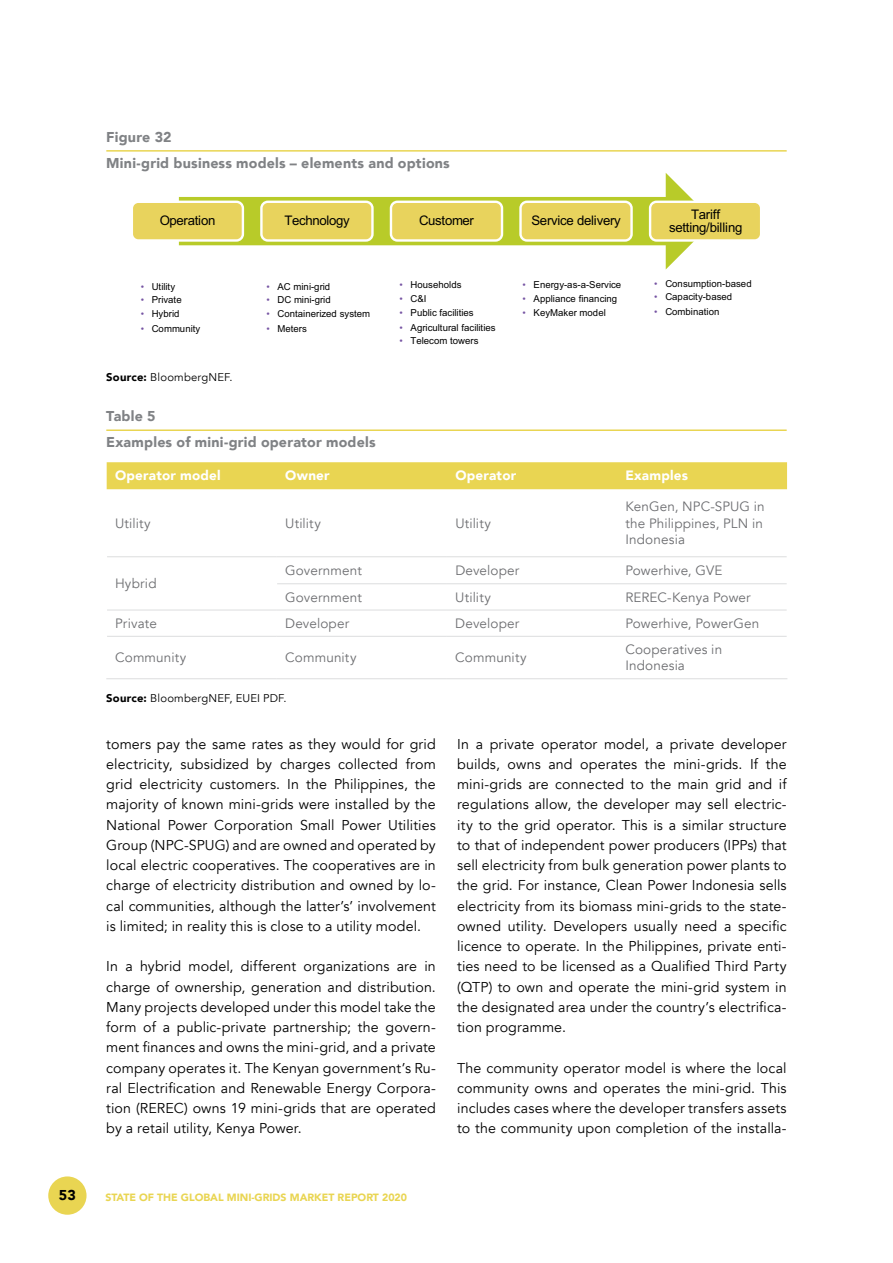
<style>
.page{position:relative;width:893px;height:1263px;background:#fff}
.page>*{position:absolute;margin:0;border:0;box-sizing:border-box;transform-origin:0 0}
.t1{font:14.25px/20.2px "Avenir";letter-spacing:.01em;color:#000;text-align:justify}
.t2{font:900 14.25px/26.2px "Avenir";letter-spacing:.015em;color:#808285}
.t3{font:900 14.25px "Avenir";color:#000}
.t4{font:13.5px/16.2px "Avenir";letter-spacing:.01em;color:#6d6e71}
.t5{font:900 13.5px "Avenir";letter-spacing:.015em;color:#fff}
.t6{font:13.2px/13.2px "Arial";letter-spacing:-.025em;color:#000;text-align:center}
.t7{font:11.25px "Avenir";letter-spacing:.015em;color:#000}
.t8{font:900 10.5px "Avenir";color:#e9d552}
.t9{font:9.6px "Arial";letter-spacing:.005em;color:#000}
.s1{color:#7654a3}
.s2{font-weight:900}
</style>
<div class="page">
<div style="left:48px;top:1176px;width:39px;height:39px;background:#e9d552;border-radius:50%"></div>
<svg style="left:179px;top:173px;width:515px;height:96px"></svg>
<div style="left:132px;top:202px;width:111px;height:38px;background:#e8d35d;border-radius:6px"></div>
<div style="left:131px;top:201px;width:113px;height:41px;border:2px solid #fff;border-radius:6px"></div>
<div style="left:261px;top:202px;width:111px;height:38px;background:#e8d35d;border-radius:6px"></div>
<div style="left:260px;top:201px;width:114px;height:41px;border:2px solid #fff;border-radius:6px"></div>
<div style="left:391px;top:202px;width:111px;height:38px;background:#e8d35d;border-radius:6px"></div>
<div style="left:390px;top:201px;width:113px;height:41px;border:2px solid #fff;border-radius:6px"></div>
<div style="left:520px;top:202px;width:112px;height:38px;background:#e8d35d;border-radius:6px"></div>
<div style="left:519px;top:201px;width:114px;height:41px;border:2px solid #fff;border-radius:6px"></div>
<div style="left:650px;top:202px;width:111px;height:38px;background:#e8d35d;border-radius:6px"></div>
<div style="left:649px;top:201px;width:113px;height:41px;border:2px solid #fff;border-radius:6px"></div>
<hr style="left:106px;top:150px;width:681px;height:2px;background:#e9d552">
<div style="left:107px;top:462px;width:680px;height:27px;background:#e9d552"></div>
<hr style="left:107px;top:556px;width:170px;height:1px;background:#dcddde">
<hr style="left:277px;top:556px;width:170px;height:1px;background:#dcddde">
<hr style="left:447px;top:556px;width:170px;height:1px;background:#dcddde">
<hr style="left:617px;top:556px;width:170px;height:1px;background:#dcddde">
<hr style="left:277px;top:583px;width:170px;height:1px;background:#dcddde">
<hr style="left:447px;top:583px;width:170px;height:1px;background:#dcddde">
<hr style="left:617px;top:583px;width:170px;height:1px;background:#dcddde">
<hr style="left:107px;top:610px;width:170px;height:1px;background:#dcddde">
<hr style="left:277px;top:610px;width:170px;height:1px;background:#dcddde">
<hr style="left:447px;top:610px;width:170px;height:1px;background:#dcddde">
<hr style="left:617px;top:610px;width:170px;height:1px;background:#dcddde">
<hr style="left:107px;top:636px;width:170px;height:1px;background:#dcddde">
<hr style="left:277px;top:636px;width:170px;height:1px;background:#dcddde">
<hr style="left:447px;top:636px;width:170px;height:1px;background:#dcddde">
<hr style="left:617px;top:636px;width:170px;height:1px;background:#dcddde">
<hr style="left:106px;top:678px;width:171px;height:1px;background:#dcddde">
<hr style="left:277px;top:678px;width:170px;height:1px;background:#dcddde">
<hr style="left:447px;top:678px;width:170px;height:1px;background:#dcddde">
<hr style="left:617px;top:678px;width:170px;height:1px;background:#dcddde">
<hr style="left:106px;top:429px;width:681px;height:2px;background:#e9d552">
<p class="t2" style="left:106px;top:123px;width:345px">Figure 32<br>Mini-grid business models – elements and options</p>
<p class="t6" style="left:160px;top:214px;width:57px">Operation</p>
<p class="t6" style="left:284px;top:214px;width:67px">Technology</p>
<p class="t6" style="left:419px;top:214px;width:56px">Customer</p>
<p class="t6" style="left:532px;top:214px;width:91px">Service delivery</p>
<p class="t6" style="left:669px;top:207px;width:75px">Tariff setting/billing</p>
<p class="t9" style="left:141px;top:280px;width:36px"><span class="s1">•</span> Utility</p>
<p class="t9" style="left:141px;top:293px;width:42px"><span class="s1">•</span> Private</p>
<p class="t9" style="left:141px;top:307px;width:40px"><span class="s1">•</span> Hybrid</p>
<p class="t9" style="left:141px;top:322px;width:61px"><span class="s1">•</span> Community</p>
<p class="t7" style="left:106px;top:370px;width:128px"><span class="s2">Source:</span> BloombergNEF.</p>
<p class="t9" style="left:266px;top:280px;width:65px"><span class="s1">•</span> AC mini-grid</p>
<p class="t9" style="left:266px;top:293px;width:66px"><span class="s1">•</span> DC mini-grid</p>
<p class="t9" style="left:266px;top:307px;width:105px"><span class="s1">•</span> Containerized system</p>
<p class="t9" style="left:266px;top:322px;width:42px"><span class="s1">•</span> Meters</p>
<p class="t2" style="left:106px;top:403px;width:271px">Table 5<br>Examples of mini-grid operator models</p>
<p class="t9" style="left:400px;top:278px;width:64px"><span class="s1">•</span> Households</p>
<p class="t9" style="left:400px;top:292px;width:29px"><span class="s1">•</span> C&amp;I</p>
<p class="t9" style="left:400px;top:306px;width:76px"><span class="s1">•</span> Public facilities</p>
<p class="t9" style="left:400px;top:321px;width:98px"><span class="s1">•</span> Agricultural facilities</p>
<p class="t9" style="left:400px;top:334px;width:80px"><span class="s1">•</span> Telecom towers</p>
<p class="t9" style="left:522px;top:278px;width:100px"><span class="s1">•</span> Energy-as-a-Service</p>
<p class="t9" style="left:522px;top:292px;width:96px"><span class="s1">•</span> Appliance financing</p>
<p class="t9" style="left:522px;top:306px;width:85px"><span class="s1">•</span> KeyMaker model</p>
<p class="t9" style="left:654px;top:277px;width:99px"><span class="s1">•</span> Consumption-based</p>
<p class="t9" style="left:654px;top:290px;width:80px"><span class="s1">•</span> Capacity-based</p>
<p class="t9" style="left:654px;top:305px;width:67px"><span class="s1">•</span> Combination</p>
<p class="t5" style="left:115px;top:464px;width:107px">Operator model</p>
<p class="t5" style="left:285px;top:464px;width:46px">Owner</p>
<p class="t5" style="left:455px;top:464px;width:62px">Operator</p>
<p class="t5" style="left:625px;top:464px;width:64px">Examples</p>
<p class="t4" style="left:115px;top:515px;width:37px">Utility</p>
<p class="t4" style="left:285px;top:515px;width:37px">Utility</p>
<p class="t4" style="left:455px;top:515px;width:37px">Utility</p>
<p class="t4" style="left:625px;top:499px;width:141px">KenGen, NPC-SPUG in the Philippines, PLN in<br>Indonesia</p>
<p class="t4" style="left:115px;top:575px;width:43px">Hybrid</p>
<p class="t4" style="left:285px;top:562px;width:78px">Government</p>
<p class="t4" style="left:455px;top:562px;width:66px">Developer</p>
<p class="t4" style="left:625px;top:562px;width:99px">Powerhive, GVE</p>
<p class="t4" style="left:285px;top:589px;width:78px">Government</p>
<p class="t4" style="left:455px;top:589px;width:37px">Utility</p>
<p class="t4" style="left:625px;top:589px;width:127px">REREC-Kenya Power</p>
<p class="t4" style="left:115px;top:615px;width:43px">Private</p>
<p class="t4" style="left:285px;top:615px;width:66px">Developer</p>
<p class="t4" style="left:455px;top:615px;width:66px">Developer</p>
<p class="t4" style="left:625px;top:615px;width:135px">Powerhive, PowerGen</p>
<p class="t4" style="left:115px;top:650px;width:73px">Community</p>
<p class="t4" style="left:285px;top:650px;width:73px">Community</p>
<p class="t4" style="left:455px;top:650px;width:73px">Community</p>
<p class="t4" style="left:625px;top:641px;width:98px">Cooperatives in<br>Indonesia</p>
<p class="t7" style="left:106px;top:692px;width:182px"><span class="s2">Source:</span> BloombergNEF, EUEI PDF.</p>
<p class="t1" style="left:106px;top:734px;width:331px">tomers pay the same rates as they would for grid electricity, subsidized by charges collected from grid electricity customers. In the Philippines, the majority of known mini-grids were installed by the National Power Corporation Small Power Utilities Group (NPC-SPUG) and are owned and operated by local electric cooperatives. The cooperatives are in charge of electricity distribution and owned by lo&shy;cal communities, although the latter’s’ involvement is limited; in reality this is close to a utility model.</p>
<p class="t1" style="left:106px;top:956px;width:331px">In a hybrid model, different organizations are in charge of ownership, generation and distribution.<br>Many projects developed under this model take the form of a public-private partnership; the govern&shy;ment finances and owns the mini-grid, and a private company operates it. The Kenyan government’s Ru&shy;ral Electrification and Renewable Energy Corpora&shy;tion (REREC) owns 19 mini-grids that are operated by a retail utility, Kenya Power.</p>
<p class="t3" style="left:59px;top:1183px;width:18px">53</p>
<p class="t8" style="left:105px;top:1188px;width:303px">STATE OF THE GLOBAL MINI-GRIDS MARKET REPORT 2020</p>
<p class="t1" style="left:457px;top:734px;width:331px">In a private operator model, a private developer builds, owns and operates the mini-grids. If the mini-grids are connected to the main grid and if regulations allow, the developer may sell electric&shy;ity to the grid operator. This is a similar structure to that of independent power producers (IPPs) that sell electricity from bulk generation power plants to the grid. For instance, Clean Power Indonesia sells electricity from its biomass mini-grids to the state&shy;owned utility. Developers usually need a specific licence to operate. In the Philippines, private enti&shy;ties need to be licensed as a Qualified Third Party (QTP) to own and operate the mini-grid system in the designated area under the country’s electrifica&shy;tion programme.</p>
<p class="t1" style="left:457px;top:1058px;width:331px">The community operator model is where the local community owns and operates the mini-grid. This includes cases where the developer transfers assets to the community upon completion of the installa-</p>
</div>
